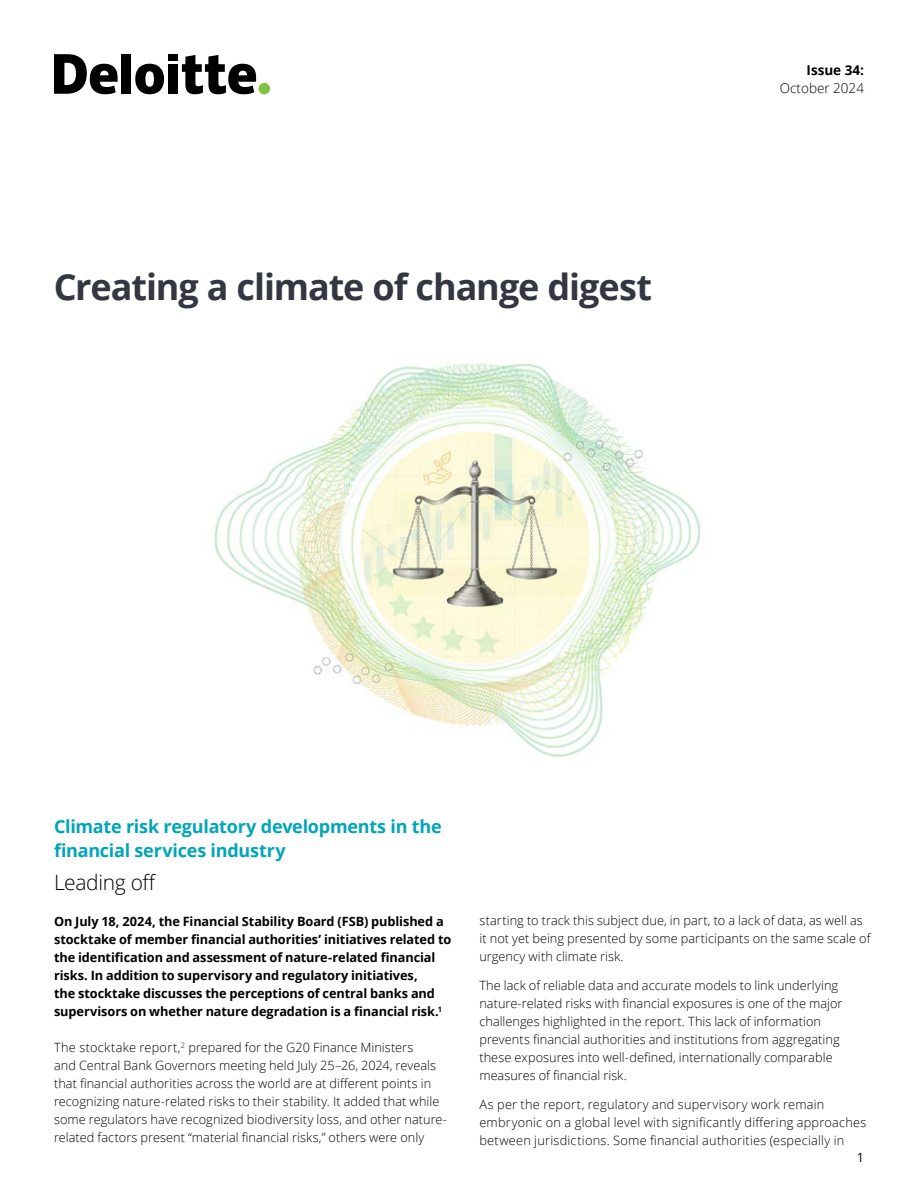
<style>
.page{position:relative;width:918px;height:1188px;background:#fff}
.page>*{position:absolute;margin:0;border:0;box-sizing:border-box;transform-origin:0 0}
.Cover_headline_bold__18_22pt{font:700 36px "Open Sans";letter-spacing:-.03em;color:#343741}
.Introduction__14_18pt{font:300 21px "Open Sans";letter-spacing:-.02em;color:#000}
.Article_heading_12_16{font:700 18px/24px "Open Sans";letter-spacing:-.015em;color:#00a5b8}
.cover-top-right_attribtuion{font:300 13.5px/18px "Open Sans";color:#000;text-align:right}
.Body_copy__8_5_12pt{font:300 12.75px/18px "Open Sans";letter-spacing:.005em;color:#000}
.Introduction_small__8_5_12pt{font:700 12.75px/18px "Open Sans";letter-spacing:-.01em;color:#000}
.t1{font:12.75px "Open Sans";color:#000}
.s1{font-weight:700}
</style>
<div class="page">
<div style="left:259px;top:83px;width:11px;height:11px;background:#80c342;border-radius:50%"></div>
<div style="left:121px;top:54px;width:10px;height:40px;background:#000"></div>
<svg style="left:135px;top:64px;width:29px;height:30px"></svg>
<div style="left:168px;top:64px;width:10px;height:30px;background:#000"></div>
<div style="left:168px;top:54px;width:10px;height:7px;background:#000"></div>
<svg style="left:182px;top:55px;width:74px;height:39px"></svg>
<svg style="left:54px;top:54px;width:64px;height:40px"></svg>
<img style="left:214px;top:363px;width:487px;height:395px">
<p class="Cover_headline_bold__18_22pt" style="left:54px;top:261px;width:600px">Creating a climate of change digest</p>
<p class="cover-top-right_attribtuion" style="left:780px;top:61px;width:86px"><span class="s1">Issue 34:<br></span>October 2024</p>
<p class="Article_heading_12_16" style="left:54px;top:815px;width:389px">Climate risk regulatory developments in the financial services industry</p>
<p class="Introduction__14_18pt" style="left:54px;top:868px;width:104px">Leading off</p>
<p class="Introduction_small__8_5_12pt" style="left:54px;top:912px;width:399px">On July 18, 2024, the Financial Stability Board (FSB) published a stocktake of member financial authorities’ initiatives related to the identification and assessment of nature-related financial risks. In addition to supervisory and regulatory initiatives,<br>the stocktake discusses the perceptions of central banks and supervisors on whether nature degradation is a financial risk.<sup>1</sup></p>
<p class="Body_copy__8_5_12pt" style="left:54px;top:1038px;width:395px">The stocktake report,<sup>2</sup> prepared for the G20 Finance Ministers<br>and Central Bank Governors meeting held July 25–26, 2024, reveals that financial authorities across the world are at different points in recognizing nature-related risks to their stability. It added that while some regulators have recognized biodiversity loss, and other nature&shy;related factors present “material financial risks,” others were only</p>
<p class="Body_copy__8_5_12pt" style="left:479px;top:911px;width:393px">starting to track this subject due, in part, to a lack of data, as well as it not yet being presented by some participants on the same scale of urgency with climate risk.</p>
<p class="Body_copy__8_5_12pt" style="left:479px;top:976px;width:365px">The lack of reliable data and accurate models to link underlying nature-related risks with financial exposures is one of the major challenges highlighted in the report. This lack of information prevents financial authorities and institutions from aggregating these exposures into well-defined, internationally comparable measures of financial risk.</p>
<p class="Body_copy__8_5_12pt" style="left:479px;top:1095px;width:389px">As per the report, regulatory and supervisory work remain embryonic on a global level with significantly differing approaches between jurisdictions. Some financial authorities (especially in</p>
<p class="t1" style="left:857px;top:1148px;width:9px">1</p>
</div>
